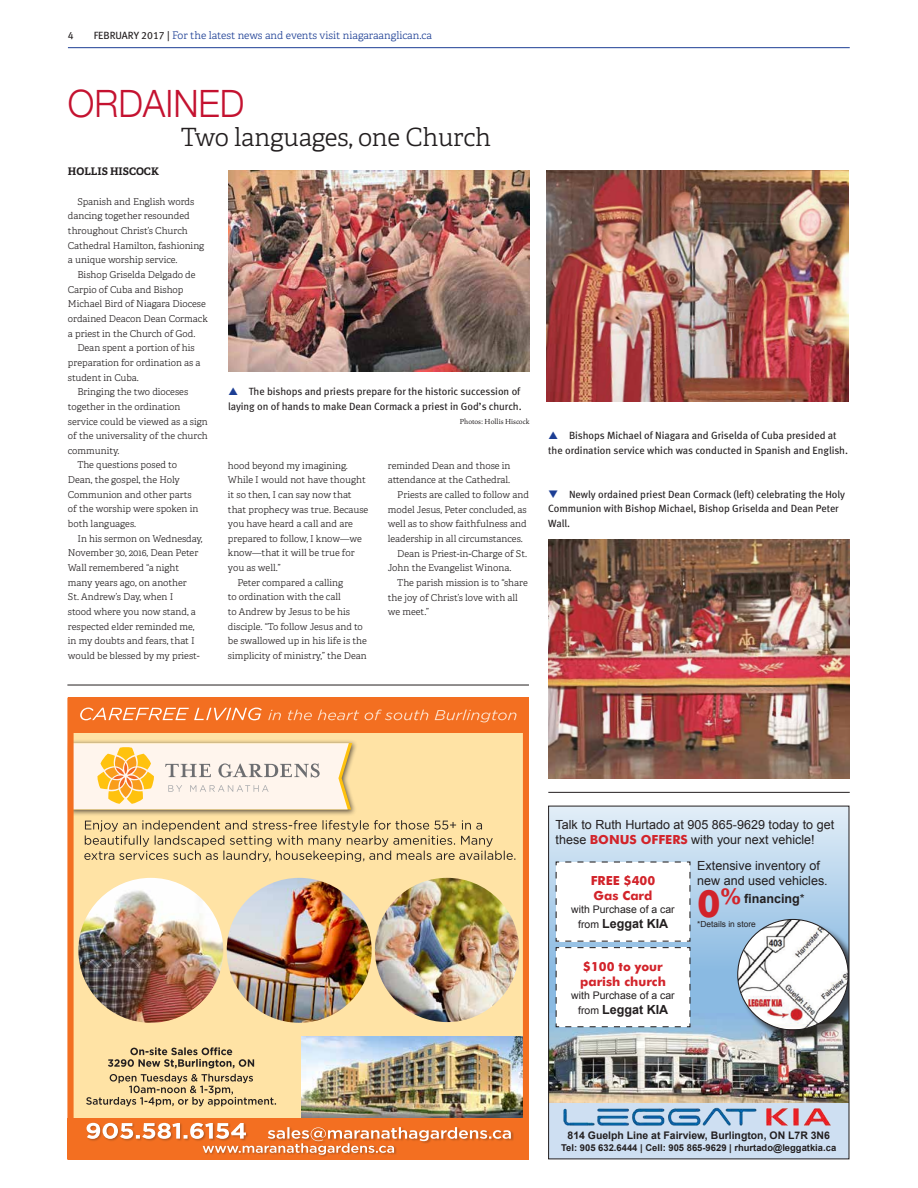
<style>
.page{position:relative;width:918px;height:1188px;background:#fff}
.page>*{position:absolute;margin:0;border:0;box-sizing:border-box;transform-origin:0 0}
.t1{font:300 37.65px "Helvetica Neue";color:#c41230;scale:.95 1}
.t2{font:300 25.05px "Adelle";letter-spacing:-.01em;color:#231f20}
.t3{font:12.6px/15px "Arial";color:#231f20}
.t4{font:700 12.6px "Arial";color:#231f20}
.t5{font:700 12.6px/15px "Futura BT";color:#d2232a}
.t6{font:10.5px/14.7px "Meta Book CELF";color:#231f20}
.t7{font:300 10.5px "Adelle";color:#1c3e94}
.t8{font:700 10.5px "Arial";color:#231f20}
.t9{font:10.5px "Arial";color:#231f20}
.t10{font:700 10.5px "Adelle";color:#231f20}
.t11{font:300 9.45px/14.7px "Adelle";color:#231f20}
.t12{font:700 9.45px "Arial";color:#231f20}
.t13{font:8.4px "Arial";color:#231f20}
.t14{font:7.35px "Cala";color:#231f20}
.s1{font-family:"Meta Book CELF";font-weight:400;color:#231f20}
.s2{color:#1c3e94}
.s3{font-family:"Futura BT";font-weight:700;color:#d2232a}
.s4{font-family:"Futura BT";font-size:37.65px;color:#d2232a}
.s5{font-family:"Futura BT";font-size:21.9px;color:#d2232a}
.s6{font-weight:400}
.s7{font-weight:400;font-size:10.5px}
</style>
<div class="page">
<hr style="left:68px;top:47px;width:782px;height:1px;background:#1c3e94">
<img style="left:67px;top:698px;width:462px;height:461px">
<div style="left:202px;top:1143px;width:195px;height:15px;background:#f36f21"></div>
<svg style="left:87px;top:1123px;width:424px;height:32px"></svg>
<img style="left:375px;top:878px;width:144px;height:144px;border-radius:72px">
<img style="left:78px;top:878px;width:145px;height:145px;border-radius:72px">
<img style="left:227px;top:878px;width:145px;height:145px;border-radius:72px">
<svg style="left:84px;top:820px;width:431px;height:42px;background:#e0c892"></svg>
<div style="left:549px;top:1102px;width:300px;height:57px;background:#cedff2"></div>
<svg style="left:550px;top:808px;width:297px;height:206px;background:#bfd9ee"></svg>
<img style="left:550px;top:1014px;width:297px;height:88px">
<img style="left:563px;top:1097px;width:272px;height:29px">
<div style="left:739px;top:921px;width:110px;height:122px;background:#231f20;opacity:.75"></div>
<img style="left:738px;top:919px;width:110px;height:111px;border-radius:55px">
<svg style="left:555px;top:861px;width:136px;height:167px"></svg>
<div style="left:548px;top:806px;width:301px;height:353px;border:1px solid #231f20"></div>
<hr style="left:548px;top:792px;width:302px;height:1px;background:#231f20">
<hr style="left:67px;top:685px;width:462px;height:1px;background:#231f20">
<img style="left:228px;top:171px;width:301px;height:201px">
<img style="left:548px;top:539px;width:302px;height:240px">
<img style="left:547px;top:171px;width:302px;height:230px">
<p class="t6" style="left:68px;top:28px;width:7px">4</p>
<p class="t7" style="left:94px;top:29px;width:340px"><span class="s1">FEBRUARY 2017 |</span> For the latest news and events visit niagaraanglican.ca</p>
<h1 class="t1" style="left:68px;top:80px;width:187px">ORDAINED</h1>
<h2 class="t2" style="left:181px;top:122px;width:311px">Two languages, one Church</h2>
<p class="t10" style="left:68px;top:165px;width:92px">HOLLIS HISCOCK</p>
<p class="t11" style="left:68px;top:194px;width:138px;text-indent:9px">Spanish and English words dancing together resounded throughout Christ’s Church<br>Cathedral Hamilton, fashioning a unique worship service.</p>
<p class="t11" style="left:68px;top:267px;width:141px;text-indent:9px">Bishop Griselda Delgado de<br>Carpio of Cuba and Bishop<br>Michael Bird of Niagara Diocese ordained Deacon Dean Cormack a priest in the Church of God.</p>
<p class="t11" style="left:68px;top:341px;width:134px;text-indent:9px">Dean spent a portion of his preparation for ordination as a student in Cuba.</p>
<p class="t11" style="left:77px;top:385px;width:112px">Bringing the two dioceses</p>
<p class="t11" style="left:68px;top:399px;width:114px">together in the ordination</p>
<p class="t11" style="left:68px;top:414px;width:141px">service could be viewed as a sign</p>
<p class="t11" style="left:68px;top:429px;width:141px">of the universality of the church</p>
<p class="t11" style="left:68px;top:443px;width:53px">community.</p>
<p class="t11" style="left:77px;top:458px;width:101px">The questions posed to</p>
<p class="t11" style="left:68px;top:473px;width:113px">Dean, the gospel, the Holy</p>
<p class="t11" style="left:68px;top:487px;width:125px">Communion and other parts</p>
<p class="t11" style="left:68px;top:502px;width:132px">of the worship were spoken in</p>
<p class="t11" style="left:68px;top:517px;width:70px">both languages.</p>
<p class="t11" style="left:77px;top:531px;width:127px">In his sermon on Wednesday,</p>
<p class="t11" style="left:68px;top:546px;width:132px">November 30, 2016, Dean Peter</p>
<p class="t11" style="left:68px;top:561px;width:113px">Wall remembered “a night</p>
<p class="t11" style="left:68px;top:575px;width:120px">many years ago, on another</p>
<p class="t11" style="left:68px;top:590px;width:107px">St. Andrew’s Day, when I</p>
<p class="t11" style="left:68px;top:605px;width:130px">stood where you now stand, a</p>
<p class="t11" style="left:68px;top:619px;width:128px">respected elder reminded me,</p>
<p class="t11" style="left:68px;top:634px;width:128px">in my doubts and fears, that I</p>
<p class="t11" style="left:68px;top:648px;width:133px">would be blessed by my priest-</p>
<p class="t6" style="left:228px;top:384px;width:295px;text-align:right">The bishops and priests prepare for the historic succession of laying on of hands to make Dean Cormack a priest in God’s church.</p>
<p class="t14" style="left:460px;top:417px;width:71px">Photos: Hollis Hiscock</p>
<p class="t11" style="left:228px;top:458px;width:122px">hood beyond my imagining.</p>
<p class="t11" style="left:228px;top:473px;width:139px">While I would not have thought</p>
<p class="t11" style="left:228px;top:487px;width:125px">it so then, I can say now that</p>
<p class="t11" style="left:228px;top:502px;width:142px">that prophecy was true. Because</p>
<p class="t11" style="left:228px;top:517px;width:127px">you have heard a call and are</p>
<p class="t11" style="left:228px;top:531px;width:136px">prepared to follow, I know—we</p>
<p class="t11" style="left:228px;top:546px;width:128px">know—that it will be true for</p>
<p class="t11" style="left:228px;top:561px;width:54px">you as well.”</p>
<p class="t11" style="left:237px;top:575px;width:107px">Peter compared a calling</p>
<p class="t11" style="left:228px;top:590px;width:114px">to ordination with the call</p>
<p class="t11" style="left:228px;top:605px;width:124px">to Andrew by Jesus to be his</p>
<p class="t11" style="left:228px;top:619px;width:136px">disciple. “To follow Jesus and to</p>
<p class="t11" style="left:228px;top:634px;width:140px">be swallowed up in his life is the</p>
<p class="t11" style="left:228px;top:649px;width:140px">simplicity of ministry,” the Dean</p>
<p class="t11" style="left:388px;top:458px;width:124px">reminded Dean and those in</p>
<p class="t11" style="left:388px;top:473px;width:124px">attendance at the Cathedral.</p>
<p class="t11" style="left:397px;top:487px;width:133px">Priests are called to follow and</p>
<p class="t11" style="left:388px;top:502px;width:140px">model Jesus, Peter concluded, as</p>
<p class="t11" style="left:388px;top:517px;width:140px">well as to show faithfulness and</p>
<p class="t11" style="left:388px;top:531px;width:136px">leadership in all circumstances.</p>
<p class="t11" style="left:397px;top:546px;width:131px">Dean is Priest-in-Charge of St.</p>
<p class="t11" style="left:388px;top:561px;width:125px">John the Evangelist Winona.</p>
<p class="t11" style="left:397px;top:575px;width:132px">The parish mission is to “share</p>
<p class="t11" style="left:388px;top:590px;width:132px">the joy of Christ’s love with all</p>
<p class="t11" style="left:388px;top:605px;width:43px">we meet.”</p>
<p class="t6" style="left:548px;top:428px;width:301px;text-indent:21px">Bishops Michael of Niagara and Griselda of Cuba presided at the ordination service which was conducted in Spanish and English.</p>
<p class="t6" style="left:548px;top:487px;width:298px"><span class="s2">❑</span> Newly ordained priest Dean Cormack (left) celebrating the Holy<br>Communion with Bishop Michael, Bishop Griselda and Dean Peter<br>Wall.</p>
<h3 class="t3" style="left:556px;top:817px;width:280px">Talk to Ruth Hurtado at 905 865-9629 today to get these <span class="s3">BONUS OFFERS</span> with your next vehicle!</h3>
<h3 class="t3" style="left:697px;top:858px;width:132px">Extensive inventory of new and used vehicles.</h3>
<h3 class="t4" style="left:697px;top:892px;width:109px"><span class="s4">0</span><span class="s5">%</span> financing<span class="s6">*</span></h3>
<p class="t13" style="left:697px;top:919px;width:60px">*Details in store</p>
<h3 class="t5" style="left:591px;top:873px;width:66px">FREE $400<br>Gas Card</h3>
<p class="t9" style="left:571px;top:903px;width:105px">with Purchase of a car</p>
<h3 class="t4" style="left:578px;top:916px;width:92px"><span class="s7">from</span> Leggat KIA</h3>
<h3 class="t5" style="left:580px;top:959px;width:87px">$100 to your parish church</h3>
<p class="t9" style="left:571px;top:989px;width:105px">with Purchase of a car</p>
<h3 class="t4" style="left:578px;top:1002px;width:92px"><span class="s7">from</span> Leggat KIA</h3>
<p class="t8" style="left:568px;top:1130px;width:264px">814 Guelph Line at Fairview, Burlington, ON L7R 3N6</p>
<p class="t12" style="left:561px;top:1142px;width:277px">Tel: 905 632.6444 | Cell: 905 865-9629 | rhurtado@leggatkia.ca</p>
</div>
